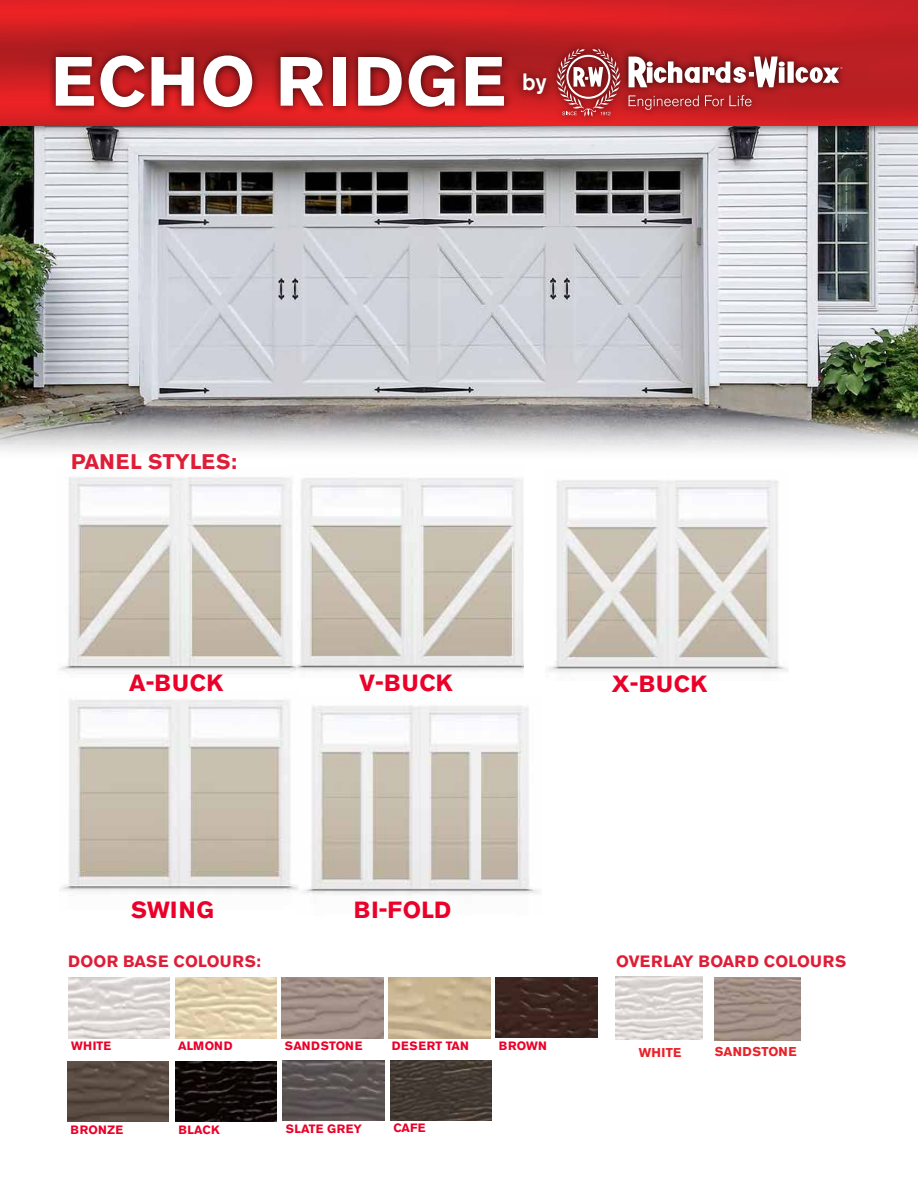
<style>
.page{position:relative;width:918px;height:1188px;background:#fff}
.page>*{position:absolute;margin:0;border:0;box-sizing:border-box;transform-origin:0 0}
.t1{font:700 68.85px "Akzidenz Grotesk Pro";letter-spacing:.03em;color:#fff}
.t2{font:500 23.4px "Akzidenz Grotesk Pro";color:#fff}
.t3{font:700 23.25px "Akzidenz Grotesk Pro";letter-spacing:.03em;color:#ea0029}
.t4{font:700 21px "Akzidenz Grotesk Pro";letter-spacing:.01em;color:#de1e38}
.t5{font:700 16.2px "Akzidenz Grotesk Pro";letter-spacing:.01em;color:#de1e38}
.t6{font:700 12.75px "Akzidenz Grotesk Pro";letter-spacing:.01em;color:#e82228}
.t7{font:700 12px "Akzidenz Grotesk Pro";letter-spacing:.01em;color:#ea0029}
.t8{font:700 12px "Akzidenz Grotesk Pro";letter-spacing:.05em;color:#ea0029}
</style>
<div class="page">
<img style="left:0;top:134px;width:918px;height:317px">
<div style="left:0;top:0;width:918px;height:134px;background:#000;opacity:.75"></div>
<svg style="left:0;top:0;width:918px;height:125px;background:#ce2023"></svg>
<div style="left:549px;top:41px;width:301px;height:83px;background:#000;opacity:.75"></div>
<svg style="left:629px;top:95px;width:70px;height:15px"></svg>
<svg style="left:705px;top:95px;width:47px;height:11px"></svg>
<svg style="left:556px;top:49px;width:65px;height:68px;background:#b65254"></svg>
<svg style="left:628px;top:56px;width:214px;height:31px"></svg>
<div style="left:47px;top:46px;width:466px;height:70px;background:#000;opacity:.75"></div>
<div style="left:513px;top:64px;width:43px;height:41px;background:#000;opacity:.75"></div>
<img style="left:547px;top:480px;width:241px;height:192px">
<img style="left:296px;top:478px;width:228px;height:194px">
<img style="left:303px;top:705px;width:236px;height:190px">
<img style="left:60px;top:477px;width:236px;height:195px">
<img style="left:59px;top:699px;width:239px;height:197px">
<img style="left:616px;top:976px;width:86px;height:64px">
<img style="left:715px;top:978px;width:86px;height:63px">
<img style="left:68px;top:978px;width:102px;height:60px">
<img style="left:496px;top:977px;width:101px;height:61px">
<img style="left:175px;top:978px;width:102px;height:60px">
<img style="left:68px;top:1061px;width:101px;height:61px">
<img style="left:175px;top:1061px;width:102px;height:61px">
<img style="left:282px;top:978px;width:101px;height:60px">
<img style="left:390px;top:1060px;width:102px;height:61px">
<img style="left:283px;top:1061px;width:101px;height:60px">
<h1 class="t1" style="left:51px;top:37px;width:456px">ECHO RIDGE</h1>
<h2 class="t2" style="left:522px;top:67px;width:26px">by</h2>
<h3 class="t4" style="left:71px;top:448px;width:167px">PANEL STYLES:</h3>
<h3 class="t3" style="left:129px;top:668px;width:95px">A-BUCK</h3>
<h3 class="t3" style="left:360px;top:668px;width:94px">V-BUCK</h3>
<h3 class="t3" style="left:612px;top:669px;width:97px">X-BUCK</h3>
<h3 class="t3" style="left:131px;top:894px;width:84px">SWING</h3>
<h3 class="t3" style="left:354px;top:895px;width:99px">BI-FOLD</h3>
<h3 class="t5" style="left:68px;top:951px;width:194px">DOOR BASE COLOURS:</h3>
<p class="t7" style="left:71px;top:1038px;width:41px">WHITE</p>
<p class="t7" style="left:71px;top:1122px;width:54px">BRONZE</p>
<p class="t7" style="left:178px;top:1038px;width:56px">ALMOND</p>
<p class="t7" style="left:499px;top:1038px;width:49px">BROWN</p>
<p class="t7" style="left:285px;top:1038px;width:79px">SANDSTONE</p>
<p class="t8" style="left:392px;top:1038px;width:78px">DESERT TAN</p>
<p class="t7" style="left:178px;top:1122px;width:43px">BLACK</p>
<p class="t7" style="left:286px;top:1121px;width:78px">SLATE GREY</p>
<p class="t7" style="left:393px;top:1121px;width:34px">CAFE</p>
<h3 class="t5" style="left:616px;top:951px;width:232px">OVERLAY BOARD COLOURS</h3>
<p class="t6" style="left:639px;top:1044px;width:44px">WHITE</p>
<p class="t6" style="left:715px;top:1043px;width:84px">SANDSTONE</p>
</div>
